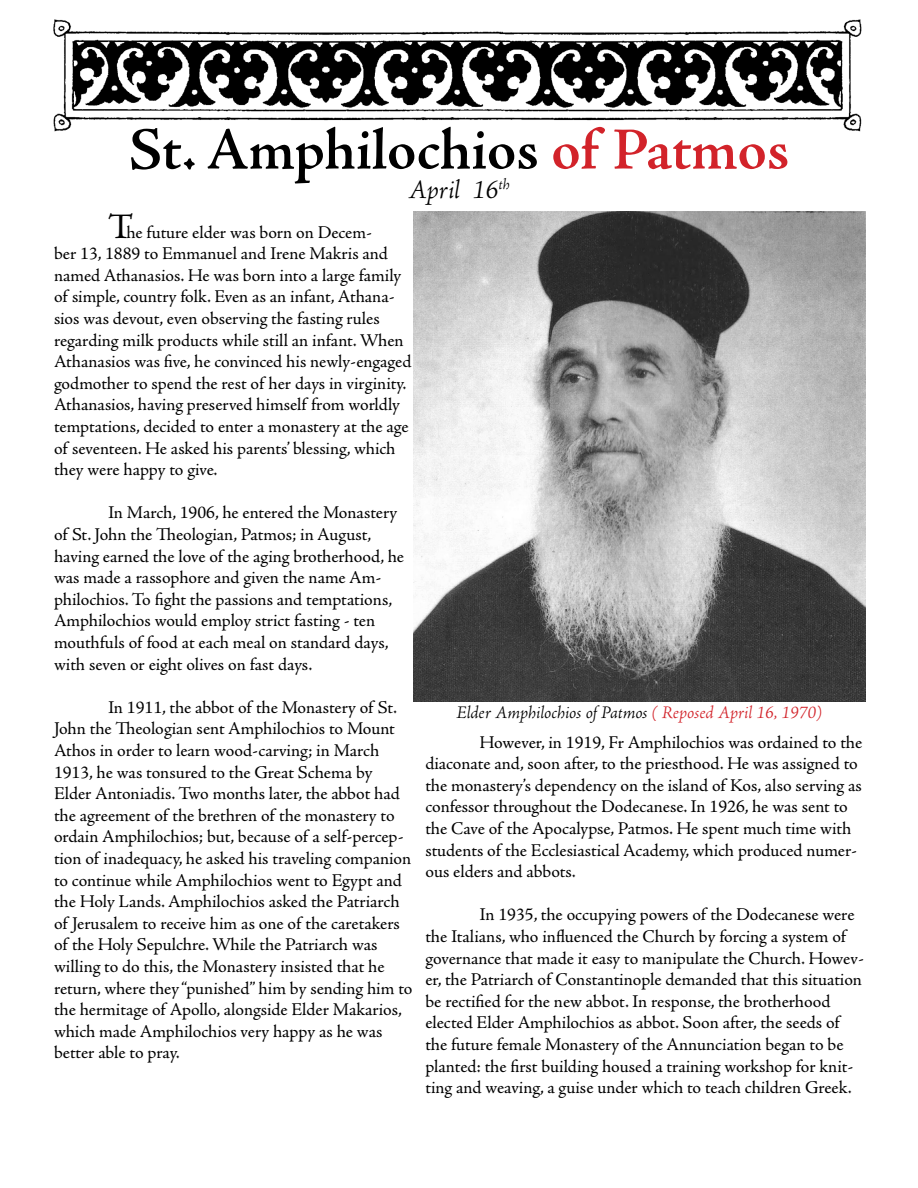
<style>
.page{position:relative;width:918px;height:1188px;background:#fff}
.page>*{position:absolute;margin:0;border:0;box-sizing:border-box;transform-origin:0 0}
.t1{font:600 60px "Adobe Jenson Pro";letter-spacing:-.005em;color:#000}
.t2{font:italic 300 27px "Adobe Jenson Pro";color:#000}
.t3{font:18px/21.6px "Adobe Jenson Pro";letter-spacing:-.005em;color:#000}
.s1{color:#d2232a}
.s2{font-size:36px}
.s3{font-weight:300;font-style:italic}
.s4{font-weight:300;font-style:italic;color:#d2232a}
</style>
<div class="page">
<img style="left:53px;top:20px;width:809px;height:112px">
<img style="left:414px;top:212px;width:451px;height:490px">
<h1 class="t1" style="left:129px;top:116px;width:662px">St. Amphilochios <span class="s1">of Patmos</span></h1>
<h2 class="t2" style="left:408px;top:174px;width:103px">April 16<sup>th</sup></h2>
<p class="t3" style="left:54px;top:221px;width:359px;text-indent:54px"><span class="s2">T</span>he future elder was born on Decem-<br>ber 13, 1889 to Emmanuel and Irene Makris and named Athanasios. He was born into a large family of simple, country folk. Even as an infant, Athana&shy;sios was devout, even observing the fasting rules regarding milk products while still an infant. When Athanasios was five, he convinced his newly-engaged godmother to spend the rest of her days in virginity.<br>Athanasios, having preserved himself from worldly temptations, decided to enter a monastery at the age of seventeen. He asked his parents’ blessing, which they were happy to give.</p>
<p class="t3" style="left:54px;top:502px;width:352px;text-indent:54px">In March, 1906, he entered the Monastery of St. John the Theologian, Patmos; in August, having earned the love of the aging brotherhood, he was made a rassophore and given the name Am&shy;philochios. To fight the passions and temptations, Amphilochios would employ strict fasting - ten mouthfuls of food at each meal on standard days, with seven or eight olives on fast days.</p>
<p class="t3" style="left:54px;top:697px;width:360px;text-indent:54px">In 1911, the abbot of the Monastery of St.<br>John the Theologian sent Amphilochios to Mount Athos in order to learn wood-carving; in March 1913, he was tonsured to the Great Schema by Elder Antoniadis. Two months later, the abbot had the agreement of the brethren of the monastery to ordain Amphilochios; but, because of a self-percep&shy;tion of inadequacy, he asked his traveling companion to continue while Amphilochios went to Egypt and the Holy Lands. Amphilochios asked the Patriarch of Jerusalem to receive him as one of the caretakers of the Holy Sepulchre. While the Patriarch was willing to do this, the Monastery insisted that he return, where they “punished” him by sending him to the hermitage of Apollo, alongside Elder Makarios, which made Amphilochios very happy as he was better able to pray.</p>
<p class="t3" style="left:479px;top:698px;width:384px;line-height:29.2px;text-indent:-23px"><span class="s3">Elder Amphilochios of Patmos</span> <span class="s4">( Reposed April 16, 1970)<br></span>However, in 1919, Fr Amphilochios was ordained to the</p>
<p class="t3" style="left:425px;top:753px;width:438px">diaconate and, soon after, to the priesthood. He was assigned to the monastery’s dependency on the island of Kos, also serving as confessor throughout the Dodecanese. In 1926, he was sent to the Cave of the Apocalypse, Patmos. He spent much time with students of the Ecclesiastical Academy, which produced numer&shy;ous elders and abbots.</p>
<p class="t3" style="left:425px;top:904px;width:440px;text-indent:54px">In 1935, the occupying powers of the Dodecanese were the Italians, who influenced the Church by forcing a system of governance that made it easy to manipulate the Church. Howev&shy;er, the Patriarch of Constantinople demanded that this situation be rectified for the new abbot. In response, the brotherhood elected Elder Amphilochios as abbot. Soon after, the seeds of the future female Monastery of the Annunciation began to be planted: the first building housed a training workshop for knit&shy;ting and weaving, a guise under which to teach children Greek.</p>
</div>
